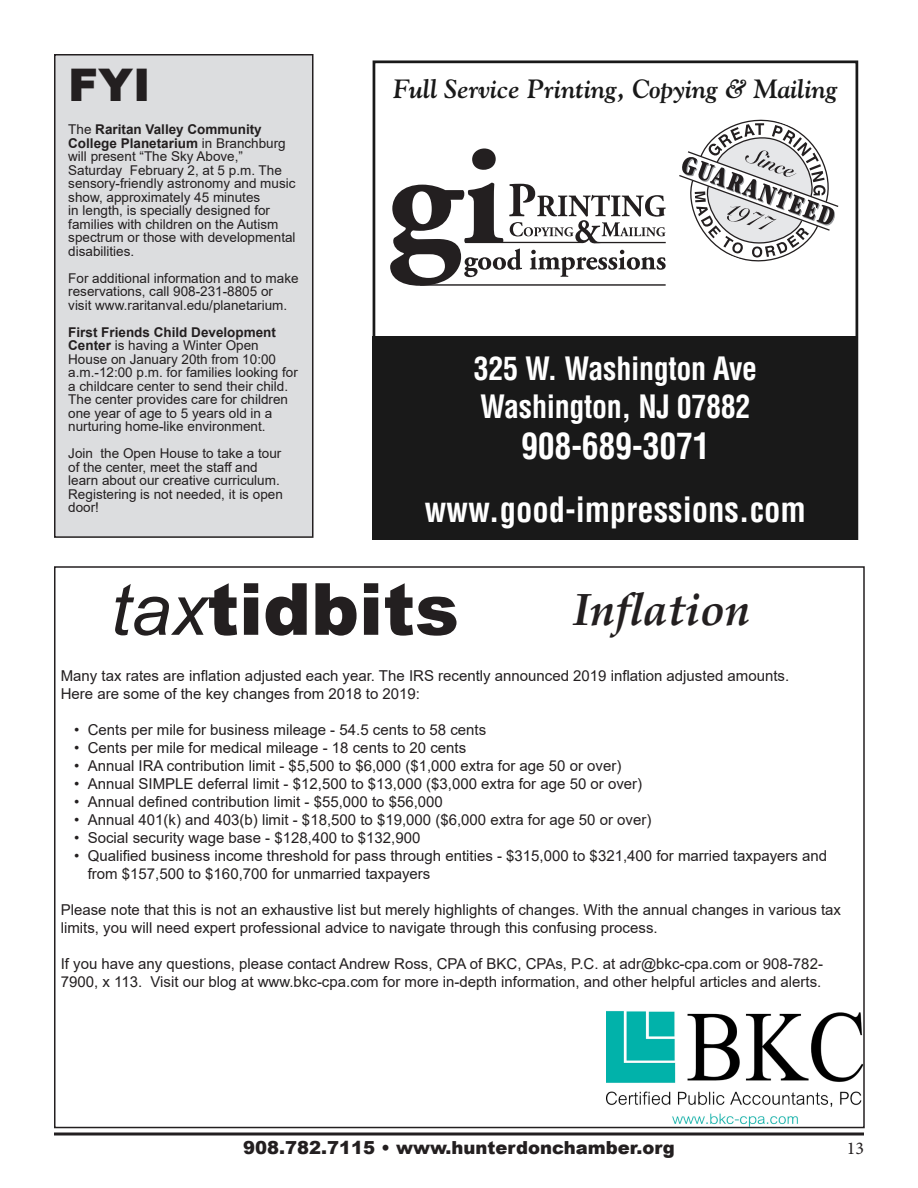
<style>
.page{position:relative;width:918px;height:1188px;background:#fff}
.page>*{position:absolute;margin:0;border:0;box-sizing:border-box;transform-origin:0 0}
.t1{font:900 72px "Arial";color:#231f20}
.t2{font:italic 700 45px "Palatino Linotype";color:#231f20}
.t3{font:900 45px "Arial";color:#231f20}
.t4{font:700 condensed 35.55px "Helvetica";letter-spacing:-.01em;color:#fff;scale:.96 1}
.t5{font:700 condensed 34.2px "Helvetica";color:#fff;scale:.96 1}
.t6{font:700 condensed 31.35px/37.7px "Helvetica";letter-spacing:-.01em;color:#fff;scale:.96 1}
.t7{font:italic 700 26.4px "Goudy";color:#191919}
.t8{font:900 18px "Arial";color:#231f20}
.t9{font:18px "Minion Pro";color:#231f20}
.t10{font:15px/18px "Arial";color:#231f20}
.t11{font:13.5px/13.5px "Arial";color:#231f20}
.s1{font-weight:700}
.s2{font-weight:400;font-style:italic}
</style>
<div class="page">
<svg style="left:54px;top:1132px;width:810px;height:4px;background:#595657"></svg>
<img style="left:606px;top:1011px;width:256px;height:114px">
<div style="left:55px;top:55px;width:258px;height:482px;background:#dcdddf"></div>
<div style="left:54px;top:54px;width:260px;height:484px;border:2px solid #231f20"></div>
<svg style="left:390px;top:148px;width:276px;height:138px"></svg>
<svg style="left:679px;top:119px;width:160px;height:143px"></svg>
<div style="left:373px;top:337px;width:485px;height:149px;background:#191919"></div>
<div style="left:373px;top:483px;width:485px;height:57px;background:#191919"></div>
<div style="left:373px;top:60px;width:485px;height:480px;border:3px solid #191919"></div>
<p class="t3" style="left:68px;top:52px;width:84px">FYI</p>
<p class="t11" style="left:68px;top:123px;width:229px">The <span class="s1">Raritan Valley Community<br>College Planetarium</span> in Branchburg will present “The Sky Above,”<br>Saturday February 2, at 5 p.m. The sensory-friendly astronomy and music show, approximately 45 minutes<br>in length, is specially designed for families with children on the Autism spectrum or those with developmental disabilities.</p>
<p class="t11" style="left:68px;top:271px;width:232px">For additional information and to make reservations, call 908-231-8805 or visit www.raritanval.edu/planetarium.</p>
<p class="t11" style="left:68px;top:325px;width:231px"><span class="s1">First Friends Child Development Center</span> is having a Winter Open House on January 20th from 10:00 a.m.-12:00 p.m. for families looking for a childcare center to send their child.<br>The center provides care for children one year of age to 5 years old in a nurturing home-like environment.</p>
<p class="t11" style="left:68px;top:447px;width:216px">Join the Open House to take a tour of the center, meet the staff and learn about our creative curriculum.<br>Registering is not needed, it is open door!</p>
<p class="t7" style="left:393px;top:73px;width:446px">Full Service Printing, Copying &amp; Mailing</p>
<p class="t6" style="left:474px;top:350px;width:297px">325 W. Washington Ave<br>Washington, NJ 07882</p>
<p class="t4" style="left:521px;top:424px;width:198px">908-689-3071</p>
<p class="t5" style="left:425px;top:489px;width:399px">www.good-impressions.com</p>
<p class="t1" style="left:111px;top:557px;width:349px"><span class="s2">tax</span>tidbits</p>
<p class="t2" style="left:573px;top:578px;width:179px">Inflation</p>
<p class="t10" style="left:61px;top:666px;width:730px">Many tax rates are inflation adjusted each year. The IRS recently announced 2019 inflation adjusted amounts.<br>Here are some of the key changes from 2018 to 2019:</p>
<p class="t10" style="left:74px;top:720px;width:414px">• Cents per mile for business mileage - 54.5 cents to 58 cents</p>
<p class="t10" style="left:74px;top:738px;width:393px">• Cents per mile for medical mileage - 18 cents to 20 cents</p>
<p class="t10" style="left:74px;top:756px;width:549px">• Annual IRA contribution limit - $5,500 to $6,000 ($1,000 extra for age 50 or over)</p>
<p class="t10" style="left:74px;top:774px;width:569px">• Annual SIMPLE deferral limit - $12,500 to $13,000 ($3,000 extra for age 50 or over)</p>
<p class="t10" style="left:74px;top:792px;width:370px">• Annual defined contribution limit - $55,000 to $56,000</p>
<p class="t10" style="left:74px;top:810px;width:579px">• Annual 401(k) and 403(b) limit - $18,500 to $19,000 ($6,000 extra for age 50 or over)</p>
<p class="t10" style="left:74px;top:828px;width:348px">• Social security wage base - $128,400 to $132,900</p>
<p class="t10" style="left:88px;top:846px;width:741px;text-indent:-14px">• Qualified business income threshold for pass through entities - $315,000 to $321,400 for married taxpayers and from $157,500 to $160,700 for unmarried taxpayers</p>
<p class="t10" style="left:61px;top:900px;width:782px">Please note that this is not an exhaustive list but merely highlights of changes. With the annual changes in various tax limits, you will need expert professional advice to navigate through this confusing process.</p>
<p class="t10" style="left:61px;top:954px;width:764px">If you have any questions, please contact Andrew Ross, CPA of BKC, CPAs, P.C. at adr@bkc-cpa.com or 908-782-<br>7900, x 113. Visit our blog at www.bkc-cpa.com for more in-depth information, and other helpful articles and alerts.</p>
<p class="t8" style="left:243px;top:1135px;width:433px">908.782.7115 • www.hunterdonchamber.org</p>
<p class="t9" style="left:847px;top:1136px;width:19px">13</p>
</div>
